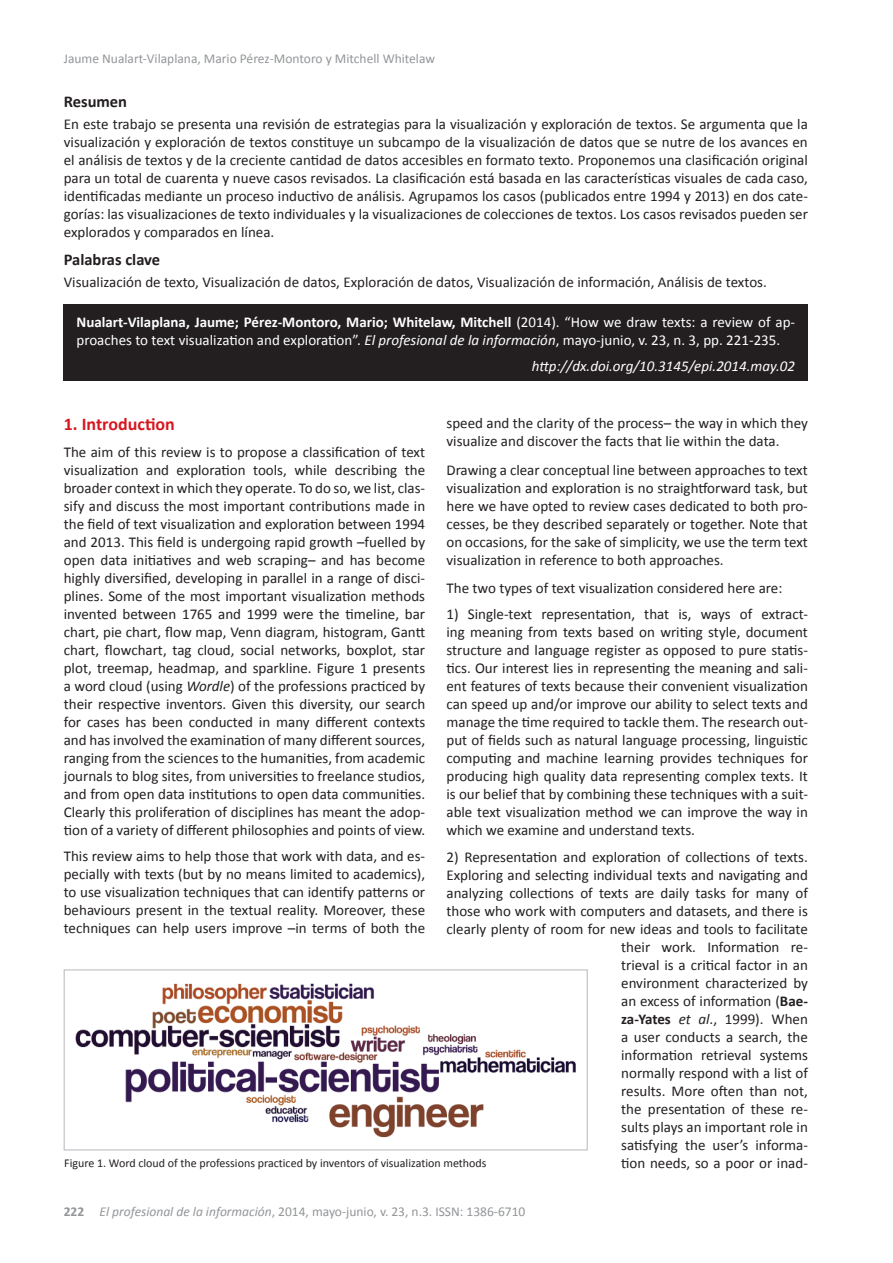
<style>
.page{position:relative;width:893px;height:1263px;background:#fff}
.page>*{position:absolute;margin:0;border:0;box-sizing:border-box;transform-origin:0 0}
.t1{font:700 18px "Calibri";color:#d7171f}
.t2{font:700 16.5px "Calibri";color:#231f20}
.t3{font:15px/18px "Calibri";color:#231f20;text-align:justify}
.t4{font:15px/18px "Calibri";color:#fff}
.t5{font:italic 15px "Calibri";color:#fff}
.t6{font:13.5px "Calibri";color:#939598}
.t7{font:12px "Calibri";color:#231f20}
.s1{font-weight:700}
.s2{font-style:italic}
</style>
<div class="page">
<div style="left:64px;top:304px;width:744px;height:77px;background:#231f20"></div>
<img style="left:75px;top:983px;width:501px;height:155px">
<div style="left:64px;top:969px;width:524px;height:181px;border:1px solid #b5b7bb"></div>
<p class="t6" style="left:64px;top:50px;width:373px">Jaume Nualart-Vilaplana, Mario Pérez-Montoro y Mitchell Whitelaw</p>
<p class="t2" style="left:64px;top:91px;width:65px">Resumen</p>
<p class="t3" style="left:64px;top:115px;width:746px">En este trabajo se presenta una revisión de estrategias para la visualización y exploración de textos. Se argumenta que la visualización y exploración de textos constituye un subcampo de la visualización de datos que se nutre de los avances en el análisis de textos y de la creciente cantidad de datos accesibles en formato texto. Proponemos una clasificación original para un total de cuarenta y nueve casos revisados. La clasificación está basada en las características visuales de cada caso, identificadas mediante un proceso inductivo de análisis. Agrupamos los casos (publicados entre 1994 y 2013) en dos cate&shy;gorías: las visualizaciones de texto individuales y la visualizaciones de colecciones de textos. Los casos revisados pueden ser explorados y comparados en línea.</p>
<p class="t2" style="left:64px;top:249px;width:98px">Palabras clave</p>
<p class="t3" style="left:64px;top:274px;width:705px">Visualización de texto, Visualización de datos, Exploración de datos, Visualización de información, Análisis de textos.</p>
<p class="t4" style="left:77px;top:313px;width:720px"><span class="s1">Nualart-Vilaplana, Jaume; Pérez-Montoro, Mario; Whitelaw, Mitchell</span> (2014). “How we draw texts: a review of ap&shy;proaches to text visualization and exploration”. <span class="s2">El profesional de la información</span>, mayo-junio, v. 23, n. 3, pp. 221-235.</p>
<p class="t5" style="left:532px;top:356px;width:265px">http://dx.doi.org/10.3145/epi.2014.may.02</p>
<p class="t3" style="left:446px;top:414px;width:363px">speed and the clarity of the process– the way in which they visualize and discover the facts that lie within the data.</p>
<p class="t3" style="left:446px;top:461px;width:363px">Drawing a clear conceptual line between approaches to text visualization and exploration is no straightforward task, but here we have opted to review cases dedicated to both pro&shy;cesses, be they described separately or together. Note that on occasions, for the sake of simplicity, we use the term text visualization in reference to both approaches.</p>
<p class="t3" style="left:446px;top:579px;width:337px">The two types of text visualization considered here are:</p>
<p class="t3" style="left:446px;top:605px;width:363px">1) Single-text representation, that is, ways of extract&shy;ing meaning from texts based on writing style, document structure and language register as opposed to pure statis&shy;tics. Our interest lies in representing the meaning and sali&shy;ent features of texts because their convenient visualization can speed up and/or improve our ability to select texts and manage the time required to tackle them. The research out&shy;put of fields such as natural language processing, linguistic computing and machine learning provides techniques for producing high quality data representing complex texts. It is our belief that by combining these techniques with a suit&shy;able text visualization method we can improve the way in which we examine and understand texts.</p>
<p class="t3" style="left:446px;top:848px;width:363px;text-align:right">2) Representation and exploration of collections of texts.<br>Exploring and selecting individual texts and navigating and analyzing collections of texts are daily tasks for many of those who work with computers and datasets, and there is clearly plenty of room for new ideas and tools to facilitate their work. Information re-<br>trieval is a critical factor in an<br>environment characterized by<br>an excess of information (<span class="s1">Bae-<br>za-Yates</span> <span class="s2">et al</span>., 1999). When<br>a user conducts a search, the<br>information retrieval systems<br>normally respond with a list of<br>results. More often than not,<br>the presentation of these re-<br>sults plays an important role in<br>satisfying the user’s informa-</p>
<p class="t7" style="left:64px;top:1155px;width:424px">Figure 1. Word cloud of the professions practiced by inventors of visualization methods</p>
<p class="t3" style="left:621px;top:1154px;width:188px">tion needs, so a poor or inad-</p>
<p class="t1" style="left:64px;top:413px;width:113px">1. Introduction</p>
<p class="t3" style="left:64px;top:443px;width:363px">The aim of this review is to propose a classification of text visualization and exploration tools, while describing the broader context in which they operate. To do so, we list, clas&shy;sify and discuss the most important contributions made in the field of text visualization and exploration between 1994 and 2013. This field is undergoing rapid growth –fuelled by open data initiatives and web scraping– and has become highly diversified, developing in parallel in a range of disci&shy;plines. Some of the most important visualization methods invented between 1765 and 1999 were the timeline, bar chart, pie chart, flow map, Venn diagram, histogram, Gantt chart, flowchart, tag cloud, social networks, boxplot, star plot, treemap, headmap, and sparkline. Figure 1 presents a word cloud (using <span class="s2">Wordle</span>) of the professions practiced by their respective inventors. Given this diversity, our search for cases has been conducted in many different contexts and has involved the examination of many different sources, ranging from the sciences to the humanities, from academic journals to blog sites, from universities to freelance studios, and from open data institutions to open data communities.<br>Clearly this proliferation of disciplines has meant the adop&shy;tion of a variety of different philosophies and points of view.</p>
<p class="t3" style="left:64px;top:847px;width:363px">This review aims to help those that work with data, and es&shy;pecially with texts (but by no means limited to academics), to use visualization techniques that can identify patterns or behaviours present in the textual reality. Moreover, these techniques can help users improve –in terms of both the</p>
<p class="t6" style="left:64px;top:1203px;width:463px"><span class="s1">222</span> <span class="s2">El profesional de la información</span>, 2014, mayo-junio, v. 23, n.3. ISSN: 1386-6710</p>
</div>
